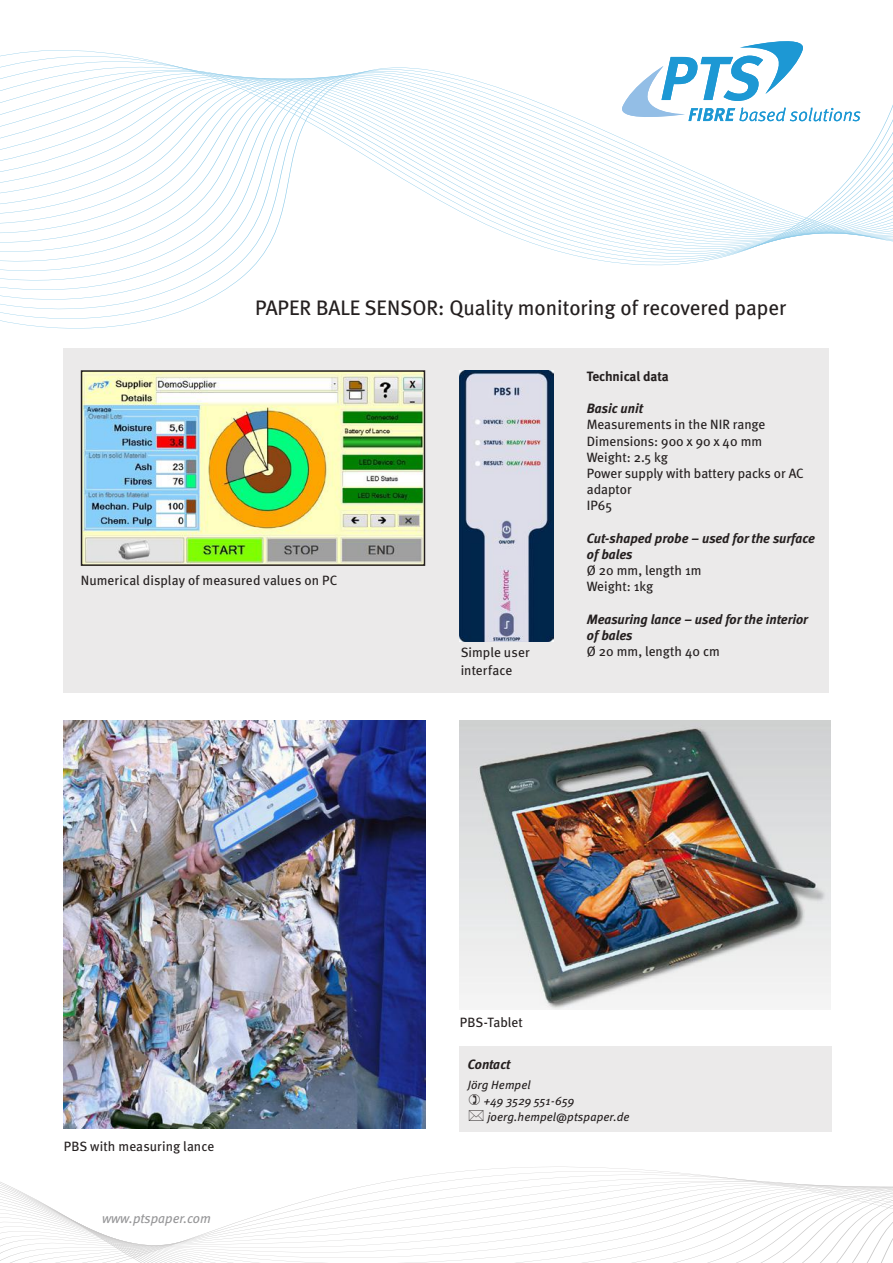
<style>
.page{position:relative;width:893px;height:1263px;background:#fff}
.page>*{position:absolute;margin:0;border:0;box-sizing:border-box;transform-origin:0 0}
.t1{font:21px "Meta";color:#241f1f}
.t2{font:13.5px/16.2px "Meta";color:#241f1f}
.t3{font:italic 700 13.5px/16.2px "Meta";color:#241f1f}
.t4{font:italic 13.5px "Meta";color:#969698}
.t5{font:700 13.5px "Meta";letter-spacing:-.005em;color:#241f1f}
.t6{font:italic 12px "Meta";letter-spacing:.01em;color:#241f1f}
</style>
<div class="page">
<div style="left:64px;top:349px;width:765px;height:344px;background:#ebeaea"></div>
<img style="left:64px;top:720px;width:361px;height:394px">
<svg style="left:0;top:41px;width:893px;height:320px"></svg>
<svg style="left:0;top:1114px;width:893px;height:149px"></svg>
<div style="left:459px;top:1046px;width:372px;height:85px;background:#ebeaea"></div>
<img style="left:459px;top:370px;width:94px;height:272px">
<img style="left:460px;top:720px;width:371px;height:289px">
<img style="left:84px;top:373px;width:338px;height:190px">
<div style="left:81px;top:370px;width:344px;height:196px;border:2px solid #241f1f"></div>
<h1 class="t1" style="left:255px;top:294px;width:533px">PAPER BALE SENSOR: Quality monitoring of recovered paper</h1>
<p class="t2" style="left:81px;top:572px;width:258px">Numerical display of measured values on PC</p>
<p class="t2" style="left:461px;top:643px;width:70px;line-height:18px">Simple user interface</p>
<p class="t5" style="left:587px;top:368px;width:83px">Technical data</p>
<p class="t3" style="left:587px;top:400px;width:57px">Basic unit</p>
<p class="t2" style="left:587px;top:416px;width:219px">Measurements in the NIR range<br>Dimensions: 900 x 90 x 40 mm<br>Weight: 2.5 kg<br>Power supply with battery packs or AC adaptor<br>IP65</p>
<p class="t3" style="left:587px;top:530px;width:230px">Cut-shaped probe – used for the surface of bales</p>
<p class="t2" style="left:587px;top:562px;width:116px">Ø 20 mm, length 1m<br>Weight: 1kg</p>
<p class="t3" style="left:587px;top:611px;width:223px">Measuring lance – used for the interior of bales</p>
<p class="t2" style="left:587px;top:643px;width:135px">Ø 20 mm, length 40 cm</p>
<p class="t2" style="left:64px;top:1137px;width:152px">PBS with measuring lance</p>
<p class="t4" style="left:102px;top:1209px;width:110px">www.ptspaper.com</p>
<p class="t2" style="left:460px;top:1014px;width:64px">PBS-Tablet</p>
<p class="t3" style="left:468px;top:1055px;width:44px">Contact</p>
<p class="t6" style="left:468px;top:1077px;width:64px">Jörg Hempel</p>
<p class="t6" style="left:484px;top:1093px;width:92px">+49 3529 551-659</p>
<p class="t6" style="left:487px;top:1109px;width:143px">joerg.hempel@ptspaper.de</p>
</div>
